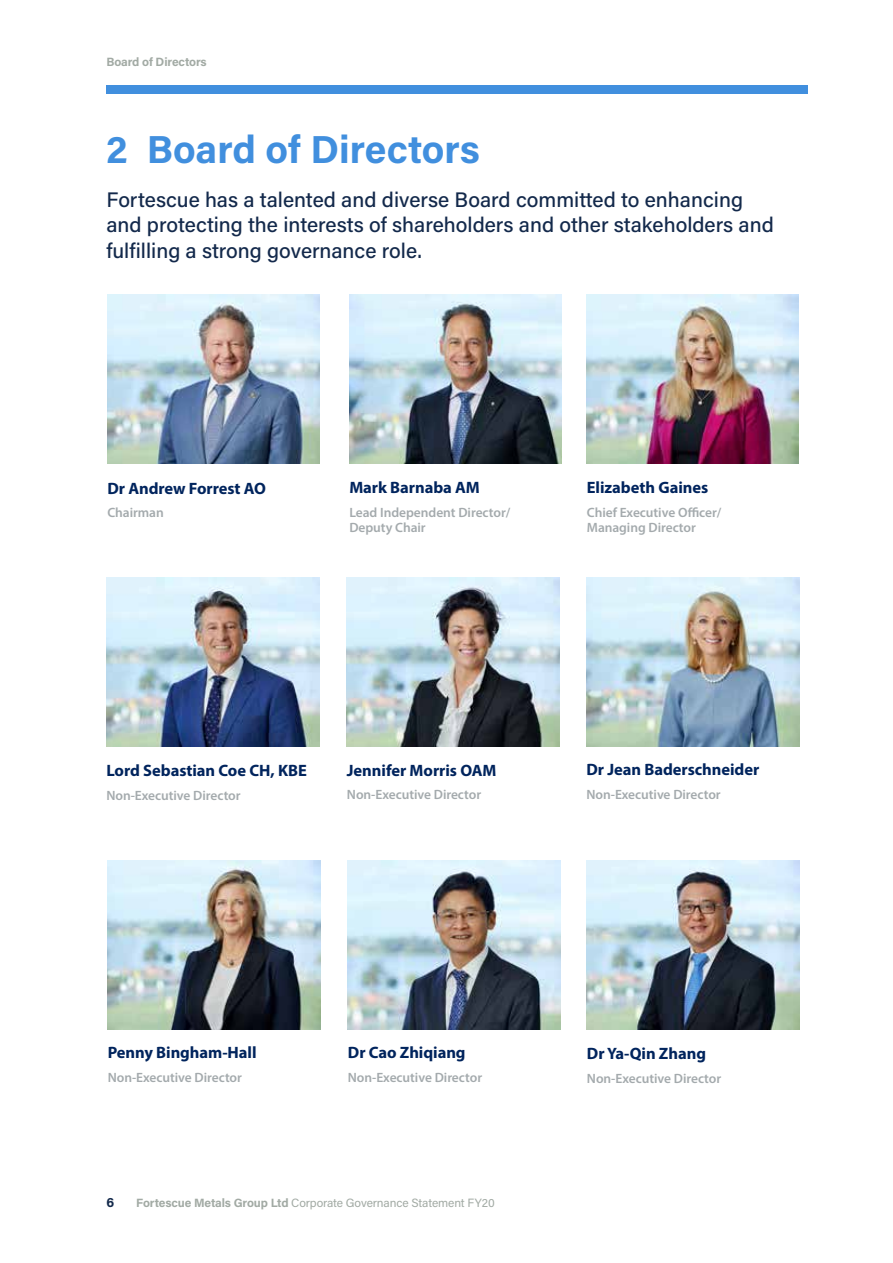
<style>
.page{position:relative;width:893px;height:1263px;background:#fff}
.page>*{position:absolute;margin:0;border:0;box-sizing:border-box;transform-origin:0 0}
.t1{font:700 39px "Acumin Pro";color:#418fde}
.t2{font:500 21px/25.5px "Acumin Pro";color:#13294b}
.t3{font:700 16.5px "Myriad Pro";letter-spacing:-.005em;color:#00245d}
.t4{font:600 13.5px/15px "Myriad Pro";letter-spacing:-.005em;color:#a4aaad}
.t5{font:700 13.5px "Acumin Pro";color:#13294b}
.t6{font:12px "Acumin Pro";letter-spacing:-.01em;color:#a2aaa4}
.t7{font:700 12px "Acumin Pro";letter-spacing:-.01em;color:#a2aaa4}
.s1{font-weight:700}
</style>
<div class="page">
<div style="left:106px;top:85px;width:702px;height:9px;background:#418fde"></div>
<img style="left:107px;top:294px;width:213px;height:169px">
<img style="left:106px;top:577px;width:213px;height:169px">
<img style="left:586px;top:577px;width:213px;height:169px">
<img style="left:349px;top:294px;width:213px;height:169px">
<img style="left:108px;top:860px;width:212px;height:169px">
<img style="left:348px;top:860px;width:212px;height:169px">
<img style="left:347px;top:577px;width:212px;height:169px">
<img style="left:587px;top:860px;width:212px;height:169px">
<img style="left:586px;top:294px;width:213px;height:169px">
<p class="t7" style="left:106px;top:53px;width:102px">Board of Directors</p>
<h1 class="t1" style="left:106px;top:122px;width:375px">2 Board of Directors</h1>
<h2 class="t2" style="left:106px;top:186px;width:669px">Fortescue has a talented and diverse Board committed to enhancing and protecting the interests of shareholders and other stakeholders and fulfilling a strong governance role.</h2>
<p class="t3" style="left:107px;top:477px;width:160px">Dr Andrew Forrest AO</p>
<p class="t4" style="left:107px;top:505px;width:58px">Chairman</p>
<p class="t3" style="left:349px;top:477px;width:132px">Mark Barnaba AM</p>
<p class="t4" style="left:349px;top:504px;width:162px">Lead Independent Director/<br>Deputy Chair</p>
<p class="t3" style="left:587px;top:477px;width:123px">Elizabeth Gaines</p>
<p class="t4" style="left:587px;top:504px;width:136px">Chief Executive Officer/<br>Managing Director</p>
<p class="t3" style="left:106px;top:760px;width:202px">Lord Sebastian Coe CH, KBE</p>
<p class="t4" style="left:106px;top:787px;width:136px">Non-Executive Director</p>
<p class="t3" style="left:347px;top:759px;width:151px">Jennifer Morris OAM</p>
<p class="t4" style="left:347px;top:787px;width:136px">Non-Executive Director</p>
<p class="t3" style="left:586px;top:759px;width:174px">Dr Jean Baderschneider</p>
<p class="t4" style="left:586px;top:786px;width:136px">Non-Executive Director</p>
<p class="t3" style="left:108px;top:1042px;width:150px">Penny Bingham-Hall</p>
<p class="t4" style="left:108px;top:1069px;width:136px">Non-Executive Director</p>
<p class="t3" style="left:348px;top:1042px;width:119px">Dr Cao Zhiqiang</p>
<p class="t4" style="left:348px;top:1069px;width:136px">Non-Executive Director</p>
<p class="t5" style="left:106px;top:1193px;width:9px">6</p>
<p class="t6" style="left:136px;top:1194px;width:360px"><span class="s1">Fortescue Metals Group Ltd</span> Corporate Governance Statement FY20</p>
<p class="t3" style="left:587px;top:1043px;width:121px">Dr Ya-Qin Zhang</p>
<p class="t4" style="left:587px;top:1070px;width:136px">Non-Executive Director</p>
</div>
